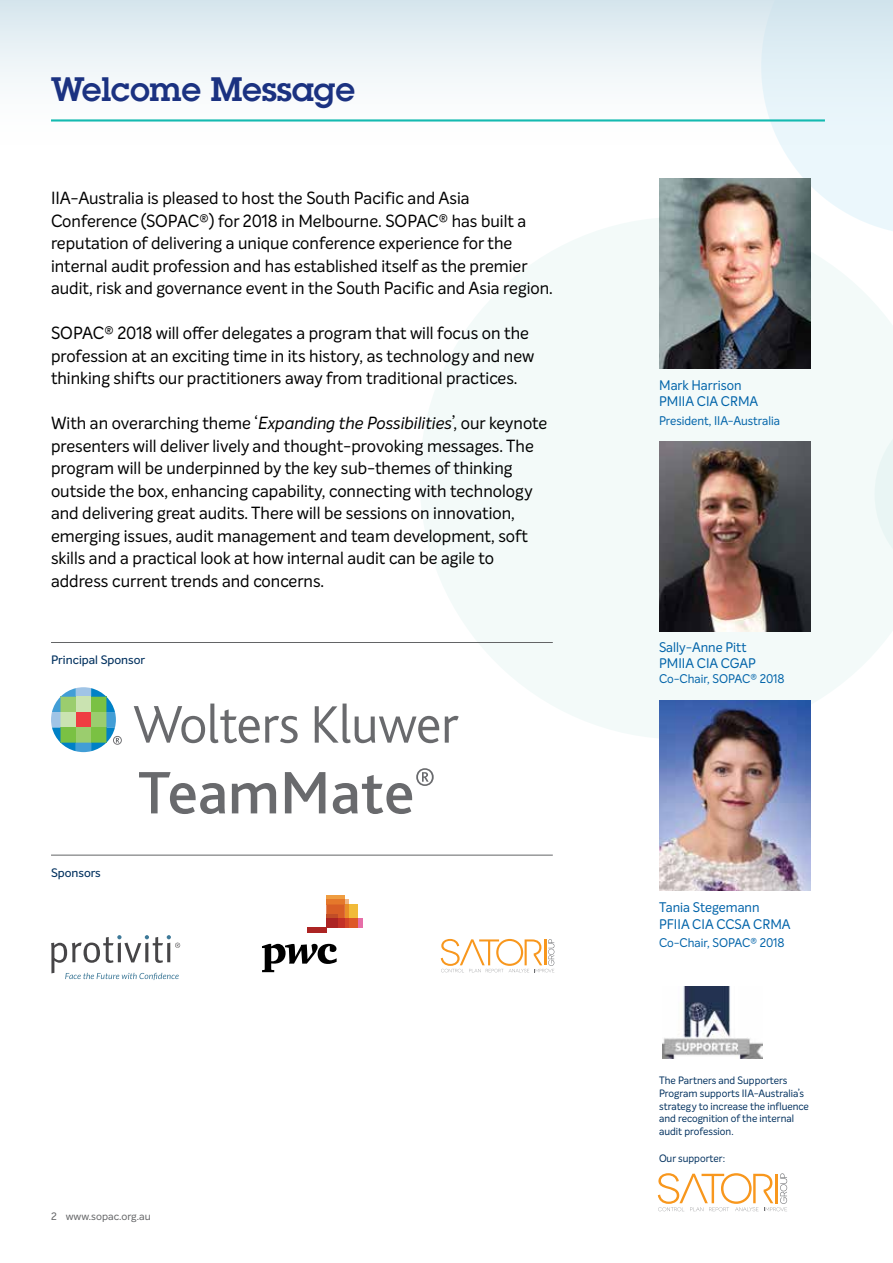
<style>
.page{position:relative;width:893px;height:1263px;background:#fff}
.page>*{position:absolute;margin:0;border:0;box-sizing:border-box;transform-origin:0 0}
.t1{font:600 33px "Lubalin Graph";color:#1b3281}
.t2{font:17.25px/22.5px "Intelo";color:#000;scale:.95 1}
.t3{font:13.65px/16.4px "Intelo";color:#0063a9;scale:.95 1}
.t4{font:12.3px "Intelo";color:#0063a9;scale:.95 1}
.t5{font:500 12px "Intelo";color:#00305e}
.t6{font:10.5px/12.8px "Intelo";color:#00305e;scale:.95 1}
.t7{font:10.5px "Intelo";color:#636466}
.s1{font-style:italic}
</style>
<div class="page">
<svg style="left:761px;top:149px;width:132px;height:68px"></svg>
<svg style="left:420px;top:217px;width:473px;height:522px;fill:#f3faf9"></svg>
<svg style="left:0;top:0;width:893px;height:149px"></svg>
<hr style="left:51px;top:119px;width:774px;height:3px;background:#14bab0">
<img style="left:659px;top:179px;width:151px;height:190px">
<img style="left:659px;top:441px;width:151px;height:190px">
<svg style="left:658px;top:1173px;width:130px;height:38px"></svg>
<img style="left:662px;top:986px;width:101px;height:73px">
<img style="left:659px;top:701px;width:151px;height:190px">
<hr style="left:51px;top:642px;width:502px;height:1px;background:#636466">
<hr style="left:51px;top:855px;width:502px;height:1px;background:#636466">
<svg style="left:51px;top:935px;width:129px;height:45px"></svg>
<svg style="left:445px;top:716px;width:14px;height:27px"></svg>
<svg style="left:134px;top:703px;width:164px;height:40px"></svg>
<svg style="left:315px;top:703px;width:124px;height:40px"></svg>
<svg style="left:51px;top:687px;width:71px;height:65px"></svg>
<svg style="left:139px;top:772px;width:86px;height:42px"></svg>
<svg style="left:232px;top:783px;width:44px;height:30px"></svg>
<svg style="left:285px;top:772px;width:40px;height:41px"></svg>
<svg style="left:333px;top:768px;width:101px;height:46px"></svg>
<svg style="left:262px;top:944px;width:75px;height:28px"></svg>
<div style="left:307px;top:928px;width:19px;height:5px;background:#ac2423"></div>
<hr style="left:326px;top:895px;width:19px;height:4px;background:#ef9d41">
<div style="left:348px;top:904px;width:10px;height:15px;background:#f1bb39"></div>
<div style="left:358px;top:919px;width:5px;height:9px;background:#e66ea8"></div>
<div style="left:348px;top:919px;width:10px;height:9px;background:#dd5828"></div>
<svg style="left:326px;top:899px;width:22px;height:29px"></svg>
<div style="left:338px;top:919px;width:7px;height:9px;background:#c33026"></div>
<div style="left:326px;top:914px;width:12px;height:5px;background:#c14d27"></div>
<div style="left:326px;top:919px;width:12px;height:9px;background:#ac2423"></div>
<svg style="left:441px;top:939px;width:114px;height:33px"></svg>
<h1 class="t1" style="left:51px;top:67px;width:305px">Welcome Message</h1>
<p class="t2" style="left:51px;top:187px;width:530px">IIA-Australia is pleased to host the South Pacific and Asia Conference (SOPAC®) for 2018 in Melbourne. SOPAC® has built a reputation of delivering a unique conference experience for the internal audit profession and has established itself as the premier audit, risk and governance event in the South Pacific and Asia region.</p>
<p class="t2" style="left:51px;top:322px;width:510px">SOPAC® 2018 will offer delegates a program that will focus on the profession at an exciting time in its history, as technology and new thinking shifts our practitioners away from traditional practices.</p>
<p class="t2" style="left:51px;top:412px;width:524px">With an overarching theme ‘<span class="s1">Expanding the Possibilities</span>’, our keynote presenters will deliver lively and thought-provoking messages. The program will be underpinned by the key sub-themes of thinking outside the box, enhancing capability, connecting with technology and delivering great audits. There will be sessions on innovation, emerging issues, audit management and team development, soft skills and a practical look at how internal audit can be agile to address current trends and concerns.</p>
<p class="t5" style="left:51px;top:652px;width:96px">Principal Sponsor</p>
<p class="t5" style="left:51px;top:865px;width:51px">Sponsors</p>
<p class="t7" style="left:51px;top:1210px;width:101px">2 www.sopac.org.au</p>
<p class="t3" style="left:659px;top:377px;width:106px">Mark Harrison<br>PMIIA CIA CRMA</p>
<p class="t4" style="left:659px;top:413px;width:129px">President, IIA-Australia</p>
<p class="t3" style="left:659px;top:638px;width:103px">Sally-Anne Pitt<br>PMIIA CIA CGAP</p>
<p class="t4" style="left:659px;top:671px;width:134px">Co-Chair, SOPAC® 2018</p>
<p class="t3" style="left:659px;top:899px;width:140px">Tania Stegemann<br>PFIIA CIA CCSA CRMA</p>
<p class="t4" style="left:659px;top:935px;width:134px">Co-Chair, SOPAC® 2018</p>
<p class="t6" style="left:659px;top:1074px;width:159px">The Partners and Supporters<br>Program supports IIA-Australia’s strategy to increase the influence and recognition of the internal audit profession.</p>
<p class="t6" style="left:659px;top:1152px;width:71px">Our supporter:</p>
</div>
